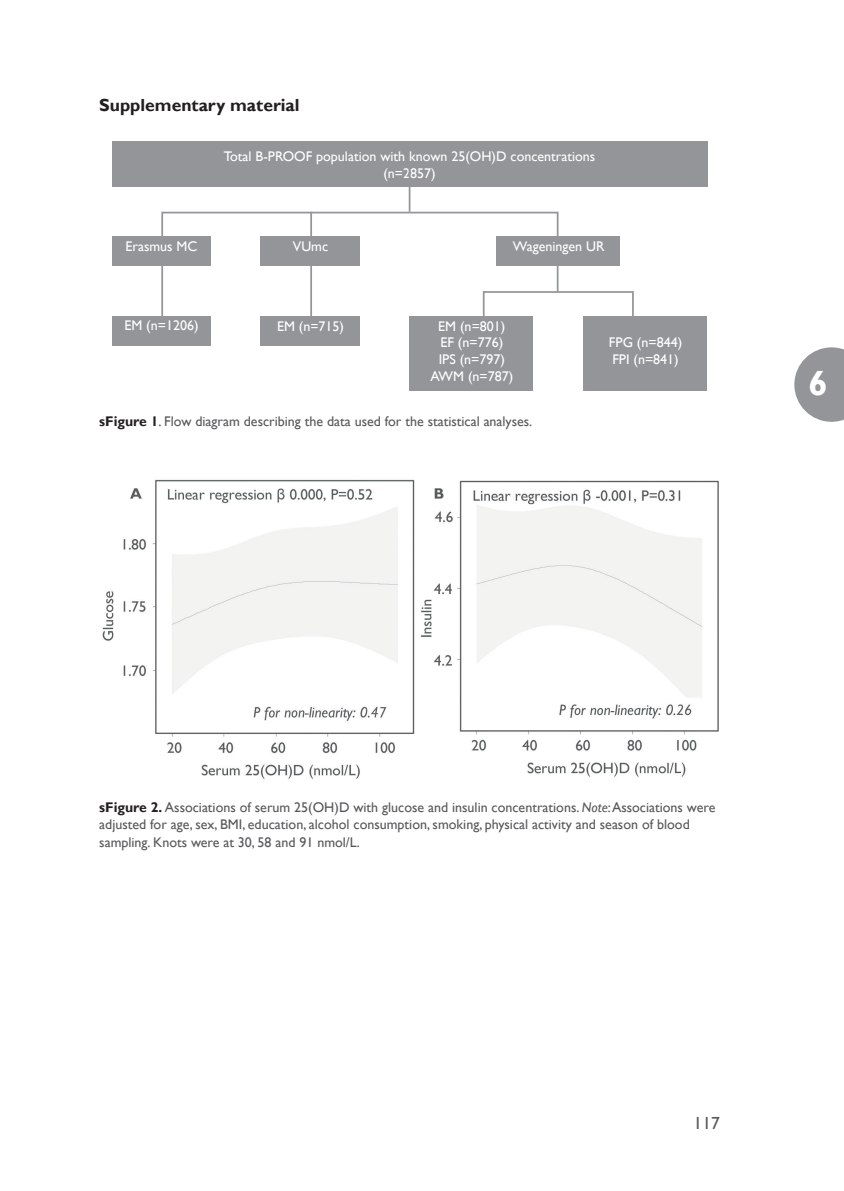
<style>
.page{position:relative;width:844px;height:1191px;background:#fff}
.page>*{position:absolute;margin:0;border:0;box-sizing:border-box;transform-origin:0 0}
.t1{font:700 35px "Gill Sans";color:#fff}
.t2{font:700 17.5px "Gill Sans";color:#231f20}
.t3{font:17.5px "Gill Sans";color:#57585a}
.t4{font:14px/17.5px "Gill Sans";color:#57585a}
.t5{font:14px/16.8px "Gill Sans";color:#fff;text-align:center}
.s1{font-weight:700;color:#231f20}
.s2{font-style:italic}
</style>
<div class="page">
<svg style="left:794px;top:347px;width:49px;height:75px"></svg>
<svg style="left:559px;top:291px;width:75px;height:25px"></svg>
<div style="left:112px;top:141px;width:595px;height:46px;background:#939598"></div>
<svg style="left:161px;top:211px;width:398px;height:105px"></svg>
<div style="left:112px;top:236px;width:99px;height:30px;background:#939598"></div>
<div style="left:496px;top:236px;width:124px;height:30px;background:#939598"></div>
<div style="left:260px;top:236px;width:100px;height:30px;background:#939598"></div>
<hr style="left:408px;top:169px;width:2px;height:43px;background:#939598">
<div style="left:112px;top:316px;width:99px;height:30px;background:#939598"></div>
<div style="left:409px;top:316px;width:124px;height:75px;background:#939598"></div>
<div style="left:260px;top:316px;width:100px;height:30px;background:#939598"></div>
<div style="left:583px;top:316px;width:124px;height:75px;background:#939598"></div>
<img style="left:102px;top:479px;width:617px;height:300px">
<p class="t2" style="left:99px;top:95px;width:202px">Supplementary material</p>
<p class="t5" style="left:224px;top:148px;width:373px">Total B-PROOF population with known 25(OH)D concentrations (n=2857)</p>
<p class="t5" style="left:126px;top:238px;width:73px">Erasmus MC</p>
<p class="t5" style="left:293px;top:238px;width:37px">VUmc</p>
<p class="t5" style="left:513px;top:238px;width:93px">Wageningen UR</p>
<p class="t5" style="left:124px;top:317px;width:76px">EM (n=1206)</p>
<p class="t5" style="left:277px;top:318px;width:69px">EM (n=715)</p>
<p class="t5" style="left:430px;top:318px;width:84px">EM (n=801)<br>EF (n=776)<br>IPS (n=797)<br>AWM (n=787)</p>
<p class="t4" style="left:99px;top:413px;width:434px"><span class="s1">sFigure 1</span>. Flow diagram describing the data used for the statistical analyses.</p>
<p class="t5" style="left:608px;top:334px;width:75px;text-align:left">FPG (n=844)<br>FPI (n=841)</p>
<h1 class="t1" style="left:808px;top:362px;width:21px">6</h1>
<p class="t4" style="left:99px;top:798px;width:617px"><span class="s1">sFigure 2.</span> Associations of serum 25(OH)D with glucose and insulin concentrations. <span class="s2">Note</span>: Associations were adjusted for age, sex, BMI, education, alcohol consumption, smoking, physical activity and season of blood sampling. Knots were at 30, 58 and 91 nmol/L.</p>
<p class="t3" style="left:693px;top:1112px;width:28px">117</p>
</div>
